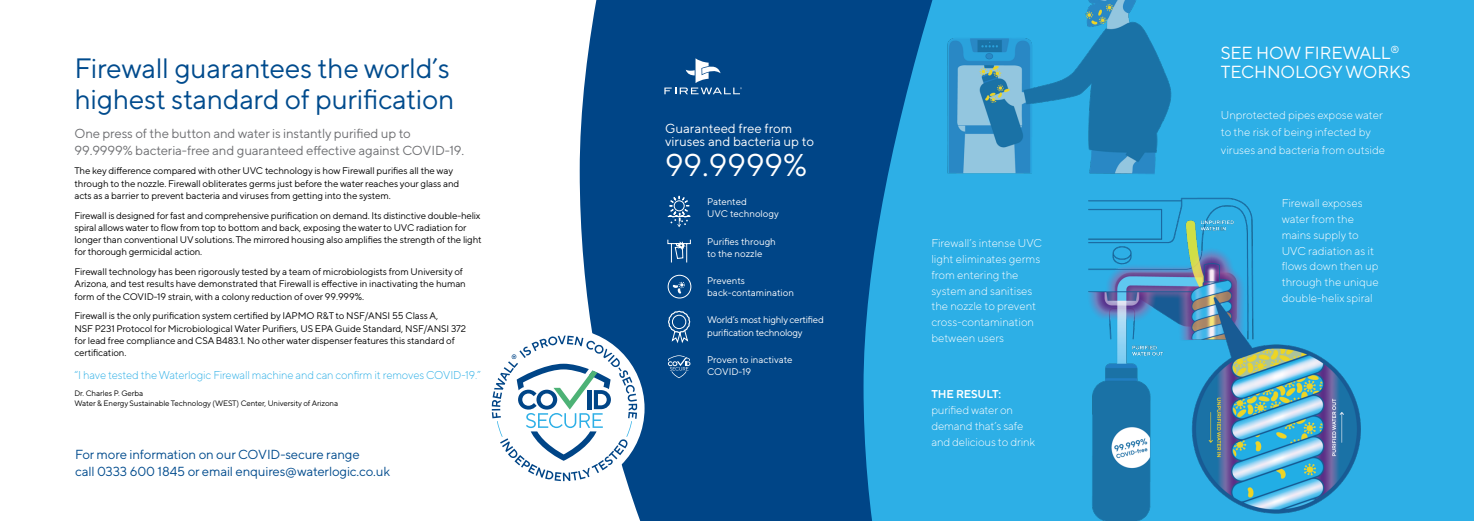
<style>
.page{position:relative;width:1474px;height:521px;background:#fff}
.page>*{position:absolute;margin:0;border:0;box-sizing:border-box;transform-origin:0 0}
.t1{font:31.5px "TT Norms Pro";color:#fff}
.t2{font:28px/30.6px "TT Norms Pro";letter-spacing:-.01em;color:#004b8d}
.t3{font:17.5px/19.2px "TT Norms Pro";letter-spacing:-.01em;color:#fff}
.t4{font:13.12px/16.6px "TT Norms Pro";letter-spacing:-.01em;color:#6d6e71}
.t5{font:13.12px/17.5px "TT Norms Pro";letter-spacing:-.01em;color:#004b8d}
.t6{font:13.12px/13.1px "TT Norms Pro";color:#fff}
.t7{font:300 11.38px/15.8px "TT Norms Pro";color:#fff}
.t8{font:300 11.38px "TT Norms Pro";letter-spacing:-.01em;color:#2dafe6}
.t9{font:600 11.38px "TT Norms Pro";letter-spacing:-.01em;color:#fff}
.t10{font:9.62px/12.2px "TT Norms Pro";letter-spacing:-.01em;color:#000}
.t11{font:9.62px/12.2px "TT Norms Pro";letter-spacing:-.01em;color:#fff}
.t12{font:7.88px/9.5px "TT Norms Pro";letter-spacing:-.01em;color:#000}
</style>
<div class="page">
<div style="left:1443px;top:0;width:30px;height:521px;background:#2dafe6"></div>
<svg style="left:579px;top:0;width:346px;height:521px;fill:#004587"></svg>
<svg style="left:664px;top:58px;width:78px;height:36px"></svg>
<div style="left:484px;top:328px;width:160px;height:160px;background:#fff;border-radius:50%"></div>
<svg style="left:492px;top:336px;width:145px;height:145px"></svg>
<svg style="left:667px;top:196px;width:24px;height:31px"></svg>
<svg style="left:667px;top:239px;width:24px;height:24px"></svg>
<svg style="left:667px;top:310px;width:23px;height:34px"></svg>
<div style="left:672px;top:315px;width:14px;height:14px;border:1px solid #fff;border-radius:50%"></div>
<svg style="left:668px;top:355px;width:22px;height:23px"></svg>
<img style="left:925px;top:0;width:518px;height:521px">
<div style="left:668px;top:275px;width:23px;height:23px;border:1px solid #fff;border-radius:50%"></div>
<svg style="left:672px;top:282px;width:13px;height:12px"></svg>
<h2 class="t2" style="left:74px;top:51px;width:381px">Firewall guarantees the world’s highest standard of purification</h2>
<h3 class="t4" style="left:74px;top:124px;width:391px">One press of the button and water is instantly purified up to<br>99.9999% bacteria-free and guaranteed effective against COVID-19.</h3>
<p class="t10" style="left:74px;top:164px;width:386px">The key difference compared with other UVC technology is how Firewall purifies all the way through to the nozzle. Firewall obliterates germs just before the water reaches your glass and acts as a barrier to prevent bacteria and viruses from getting into the system.</p>
<p class="t10" style="left:74px;top:208px;width:408px">Firewall is designed for fast and comprehensive purification on demand. Its distinctive double-helix spiral allows water to flow from top to bottom and back, exposing the water to UVC radiation for longer than conventional UV solutions. The mirrored housing also amplifies the strength of the light for thorough germicidal action.</p>
<p class="t10" style="left:74px;top:265px;width:393px">Firewall technology has been rigorously tested by a team of microbiologists from University of<br>Arizona, and test results have demonstrated that Firewall is effective in inactivating the human form of the COVID-19 strain, with a colony reduction of over 99.999%.</p>
<p class="t10" style="left:74px;top:309px;width:393px">Firewall is the only purification system certified by IAPMO R&amp;T to NSF/ANSI 55 Class A,<br>NSF P231 Protocol for Microbiological Water Purifiers, US EPA Guide Standard, NSF/ANSI 372 for lead free compliance and CSA B483.1. No other water dispenser features this standard of certification.</p>
<p class="t8" style="left:74px;top:367px;width:408px">“I have tested the Waterlogic Firewall machine and can confirm it removes COVID-19.”</p>
<p class="t12" style="left:74px;top:388px;width:265px">Dr. Charles P. Gerba<br>Water &amp; Energy Sustainable Technology (WEST) Center, University of Arizona</p>
<h3 class="t5" style="left:75px;top:444px;width:316px">For more information on our COVID-secure range<br>call 0333 600 1845 or email enquires@waterlogic.co.uk</h3>
<h3 class="t6" style="left:665px;top:121px;width:150px">Guaranteed free from viruses and bacteria up to</h3>
<h1 class="t1" style="left:665px;top:142px;width:144px">99.9999%</h1>
<p class="t11" style="left:707px;top:195px;width:73px">Patented<br>UVC technology</p>
<p class="t11" style="left:707px;top:234px;width:70px">Purifies through to the nozzle</p>
<p class="t11" style="left:707px;top:274px;width:88px">Prevents back-contamination</p>
<p class="t11" style="left:707px;top:313px;width:118px">World’s most highly certified purification technology</p>
<p class="t11" style="left:707px;top:352px;width:87px">Proven to inactivate<br>COVID-19</p>
<p class="t7" style="left:931px;top:235px;width:112px">Firewall’s intense UVC light eliminates germs from entering the system and sanitises the nozzle to prevent cross-contamination between users</p>
<p class="t9" style="left:931px;top:386px;width:71px">THE RESULT:</p>
<p class="t7" style="left:931px;top:401px;width:105px">purified water on demand that’s safe and delicious to drink</p>
<h3 class="t3" style="left:1220px;top:42px;width:191px">SEE HOW FIREWALL<sup>®<br></sup>TECHNOLOGY WORKS</h3>
<p class="t7" style="left:1220px;top:105px;width:166px;line-height:17.5px">Unprotected pipes expose water to the risk of being infected by viruses and bacteria from outside</p>
<p class="t7" style="left:1281px;top:195px;width:98px">Firewall exposes water from the mains supply to<br>UVC radiation as it flows down then up through the unique double-helix spiral</p>
</div>
